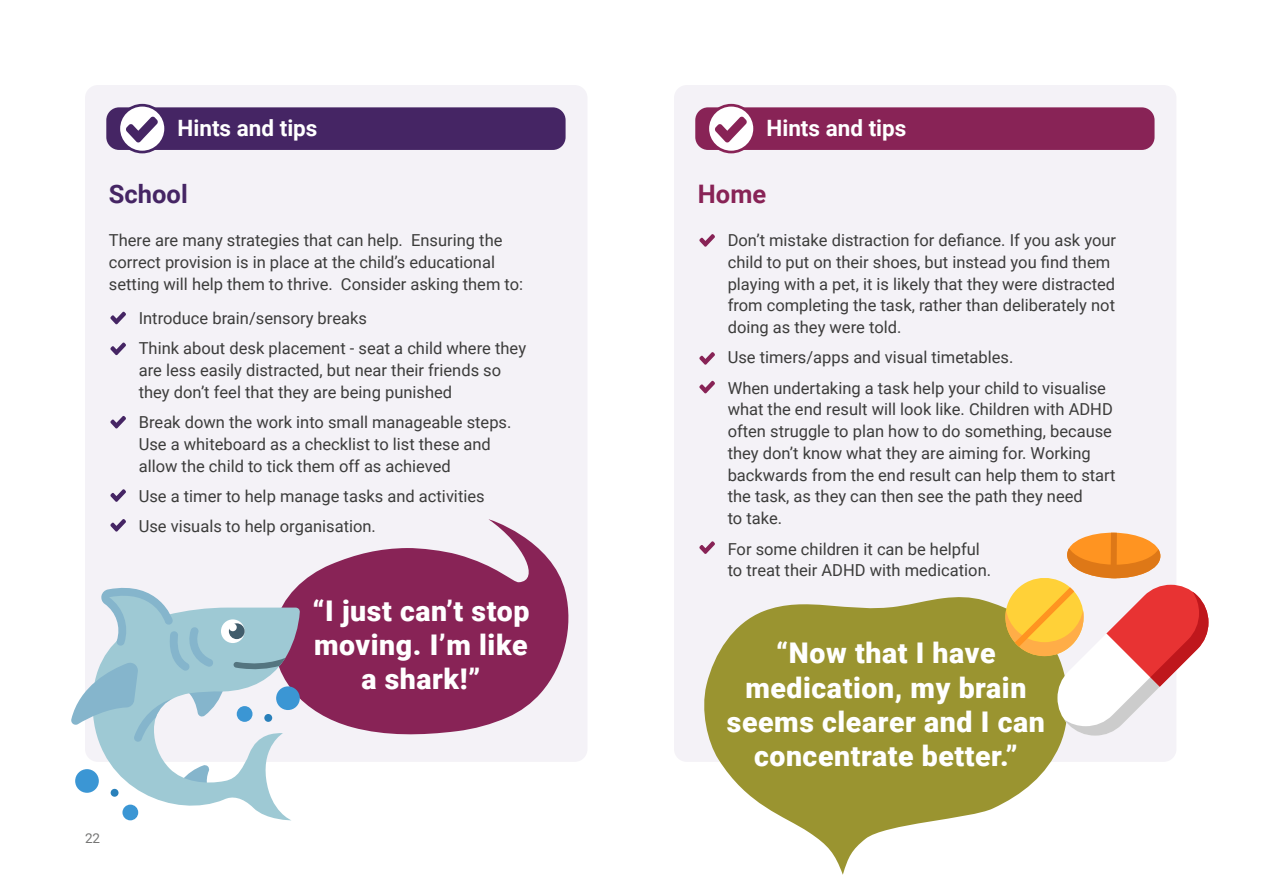
<style>
.page{position:relative;width:1263px;height:893px;background:#fff}
.page>*{position:absolute;margin:0;border:0;box-sizing:border-box;transform-origin:0 0}
.Quote_P{font:900 28.5px/34.2px "Roboto";letter-spacing:.02em;color:#fff;text-align:center}
.Subheading_H4_Smalle{font:700 25.5px "Roboto";color:#452564}
.Subheading_H4_Smalle-2{font:700 25.5px "Roboto";color:#882356}
.Subheading_H4_-_Tips{font:700 22.5px "Roboto";color:#fff}
.Bullet_List_-_5__tin{font:16.5px/21.8px "Roboto";color:#3c3c3b}
.Body_Copy_P{font:16.5px/21.8px "Roboto";color:#3c3c3b}
.t1{font:13.5px "Roboto";color:#767675}
.s1{font-weight:900;font-size:24px;color:#f4f2f7}
</style>
<div class="page">
<div style="left:85px;top:85px;width:502px;height:677px;background:#f4f2f7;border-radius:13px"></div>
<div style="left:674px;top:85px;width:502px;height:677px;background:#f4f2f7;border-radius:13px"></div>
<div style="left:106px;top:107px;width:460px;height:43px;background:#452564;border-radius:13px"></div>
<div style="left:695px;top:107px;width:459px;height:43px;background:#882356;border-radius:13px"></div>
<svg style="left:119px;top:105px;width:47px;height:47px"></svg>
<div style="left:117px;top:104px;width:50px;height:49px;border:3px solid #452564;border-radius:50%"></div>
<svg style="left:708px;top:105px;width:47px;height:47px"></svg>
<div style="left:706px;top:104px;width:50px;height:49px;border:3px solid #882356;border-radius:50%"></div>
<svg style="left:126px;top:116px;width:32px;height:27px"></svg>
<svg style="left:715px;top:116px;width:32px;height:27px"></svg>
<svg style="left:300px;top:519px;width:269px;height:216px;fill:#882356"></svg>
<svg style="left:71px;top:584px;width:229px;height:236px"></svg>
<svg style="left:704px;top:597px;width:360px;height:278px;fill:#9a9430"></svg>
<svg style="left:1005px;top:532px;width:203px;height:204px"></svg>
<svg style="left:110px;top:312px;width:16px;height:12px"></svg>
<svg style="left:699px;top:234px;width:16px;height:13px"></svg>
<svg style="left:110px;top:342px;width:16px;height:13px"></svg>
<svg style="left:699px;top:352px;width:16px;height:13px"></svg>
<svg style="left:110px;top:416px;width:16px;height:13px"></svg>
<svg style="left:110px;top:489px;width:16px;height:13px"></svg>
<svg style="left:110px;top:519px;width:16px;height:13px"></svg>
<svg style="left:699px;top:381px;width:16px;height:13px"></svg>
<svg style="left:699px;top:541px;width:16px;height:13px"></svg>
<h4 class="Subheading_H4_-_Tips" style="left:178px;top:112px;width:141px">Hints and tips</h4>
<h4 class="Subheading_H4_Smalle" style="left:109px;top:176px;width:80px">School</h4>
<p class="Body_Copy_P" style="left:109px;top:229px;width:416px">There are many strategies that can help. Ensuring the correct provision is in place at the child’s educational setting will help them to thrive. Consider asking them to:</p>
<p class="Bullet_List_-_5__tin" style="left:109px;top:307px;width:260px"><span class="s1">•</span> Introduce brain/sensory breaks</p>
<p class="Bullet_List_-_5__tin" style="left:139px;top:337px;width:389px;text-indent:-30px"><span class="s1">•</span> Think about desk placement - seat a child where they are less easily distracted, but near their friends so they don’t feel that they are being punished</p>
<p class="Bullet_List_-_5__tin" style="left:139px;top:411px;width:374px;text-indent:-30px"><span class="s1">•</span> Break down the work into small manageable steps.<br>Use a whiteboard as a checklist to list these and allow the child to tick them off as achieved</p>
<p class="Bullet_List_-_5__tin" style="left:109px;top:485px;width:377px"><span class="s1">•</span> Use a timer to help manage tasks and activities</p>
<p class="Bullet_List_-_5__tin" style="left:109px;top:515px;width:268px"><span class="s1">•</span> Use visuals to help organisation.</p>
<p class="Quote_P" style="left:312px;top:593px;width:218px">“I just can’t stop moving. I’m like a shark!”</p>
<p class="t1" style="left:85px;top:829px;width:17px">22</p>
<h4 class="Subheading_H4_-_Tips" style="left:766px;top:112px;width:141px">Hints and tips</h4>
<h4 class="Subheading_H4_Smalle-2" style="left:698px;top:176px;width:70px">Home</h4>
<p class="Bullet_List_-_5__tin" style="left:728px;top:229px;width:390px;text-indent:-30px"><span class="s1">•</span> Don’t mistake distraction for defiance. If you ask your child to put on their shoes, but instead you find them playing with a pet, it is likely that they were distracted from completing the task, rather than deliberately not doing as they were told.</p>
<p class="Bullet_List_-_5__tin" style="left:698px;top:346px;width:317px"><span class="s1">•</span> Use timers/apps and visual timetables.</p>
<p class="Bullet_List_-_5__tin" style="left:728px;top:376px;width:389px;text-indent:-30px"><span class="s1">•</span> When undertaking a task help your child to visualise what the end result will look like. Children with ADHD often struggle to plan how to do something, because they don’t know what they are aiming for. Working backwards from the end result can help them to start the task, as they can then see the path they need<br>to take.</p>
<p class="Bullet_List_-_5__tin" style="left:728px;top:537px;width:265px;text-indent:-30px"><span class="s1">•</span> For some children it can be helpful to treat their ADHD with medication.</p>
<p class="Quote_P" style="left:727px;top:635px;width:319px">“Now that I have medication, my brain seems clearer and I can concentrate better.”</p>
</div>
